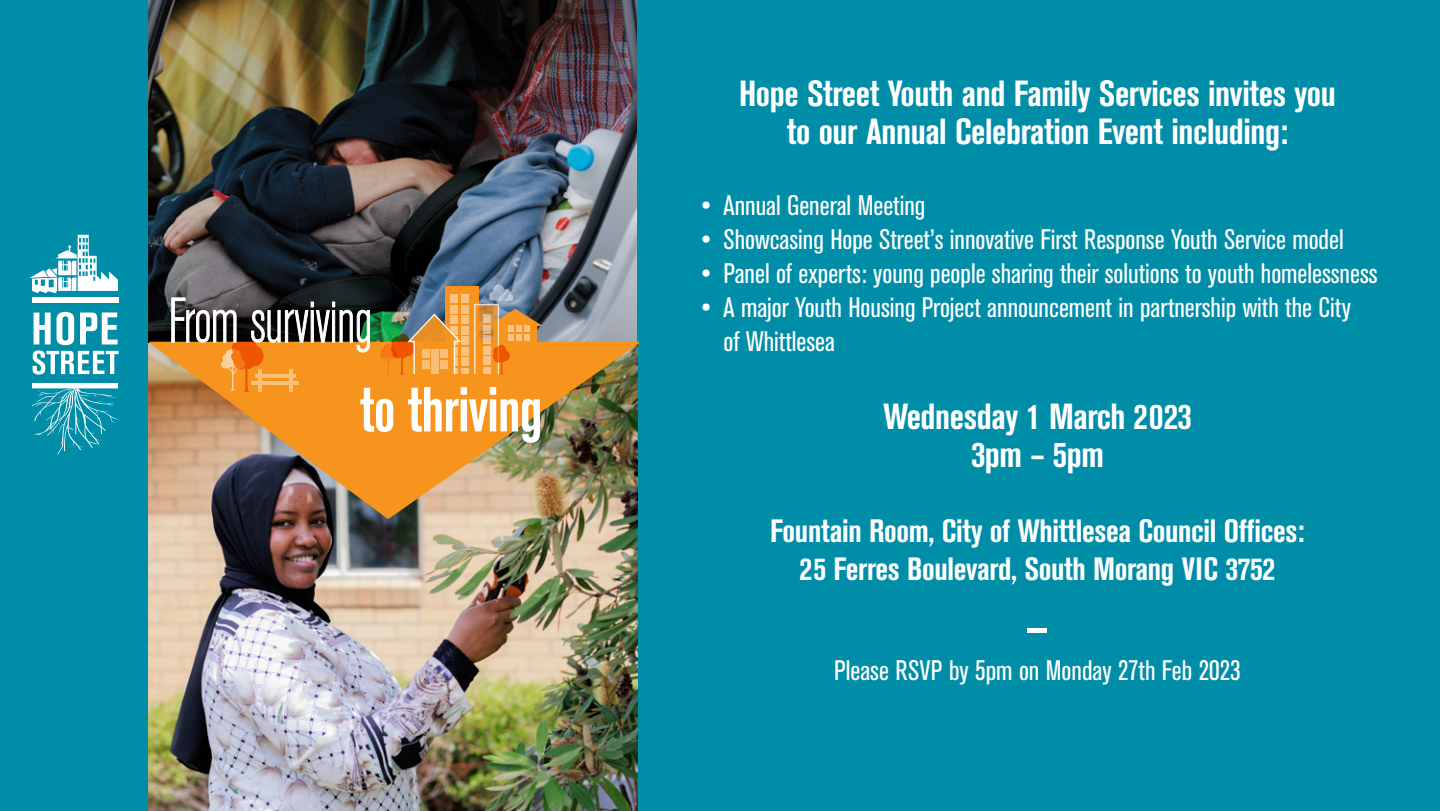
<style>
.page{position:relative;width:1440px;height:811px;background:#fff}
.page>*{position:absolute;margin:0;border:0;box-sizing:border-box;transform-origin:0 0}
.t1{font:condensed 58px "Akzidenz Grotesk BE";color:#fff}
.t2{font:700 condensed 36px/38px "Akzidenz Grotesk BE";letter-spacing:-.01em;color:#fff;text-align:center}
.t3{font:700 condensed 32px/38px "Akzidenz Grotesk BE";letter-spacing:-.01em;color:#fff;text-align:center}
.t4{font:condensed 28px/34px "Akzidenz Grotesk BE";color:#fff}
</style>
<div class="page">
<img style="left:147px;top:0;width:491px;height:344px">
<div style="left:638px;top:0;width:802px;height:811px;background:#008da8"></div>
<img style="left:147px;top:344px;width:491px;height:467px">
<div style="left:0;top:0;width:147px;height:811px;background:#008da8"></div>
<svg style="left:33px;top:312px;width:86px;height:62px"></svg>
<div style="left:32px;top:298px;width:86px;height:5px;background:#fff"></div>
<svg style="left:31px;top:383px;width:88px;height:71px"></svg>
<svg style="left:29px;top:235px;width:89px;height:58px"></svg>
<img style="left:148px;top:342px;width:491px;height:177px">
<svg style="left:171px;top:284px;width:372px;height:159px;background:#c18b4b"></svg>
<hr style="left:413px;top:374px;width:87px;height:4px;background:#f7941e">
<p class="t2" style="left:739px;top:75px;width:598px">Hope Street Youth and Family Services invites you to our Annual Celebration Event including:</p>
<p class="t4" style="left:702px;top:189px;width:225px">• Annual General Meeting</p>
<p class="t4" style="left:702px;top:223px;width:644px">• Showcasing Hope Street’s innovative First Response Youth Service model</p>
<p class="t4" style="left:702px;top:257px;width:677px">• Panel of experts: young people sharing their solutions to youth homelessness</p>
<p class="t4" style="left:724px;top:291px;width:629px;text-indent:-22px">• A major Youth Housing Project announcement in partnership with the City of Whittlesea</p>
<p class="t2" style="left:883px;top:398px;width:310px">Wednesday 1 March 2023<br>3pm – 5pm</p>
<p class="t3" style="left:770px;top:512px;width:536px">Fountain Room, City of Whittlesea Council Offices:<br>25 Ferres Boulevard, South Morang VIC 3752</p>
<h1 class="t1" style="left:1027px;top:594px;width:23px">–</h1>
<p class="t4" style="left:834px;top:654px;width:408px">Please RSVP by 5pm on Monday 27th Feb 2023</p>
</div>
